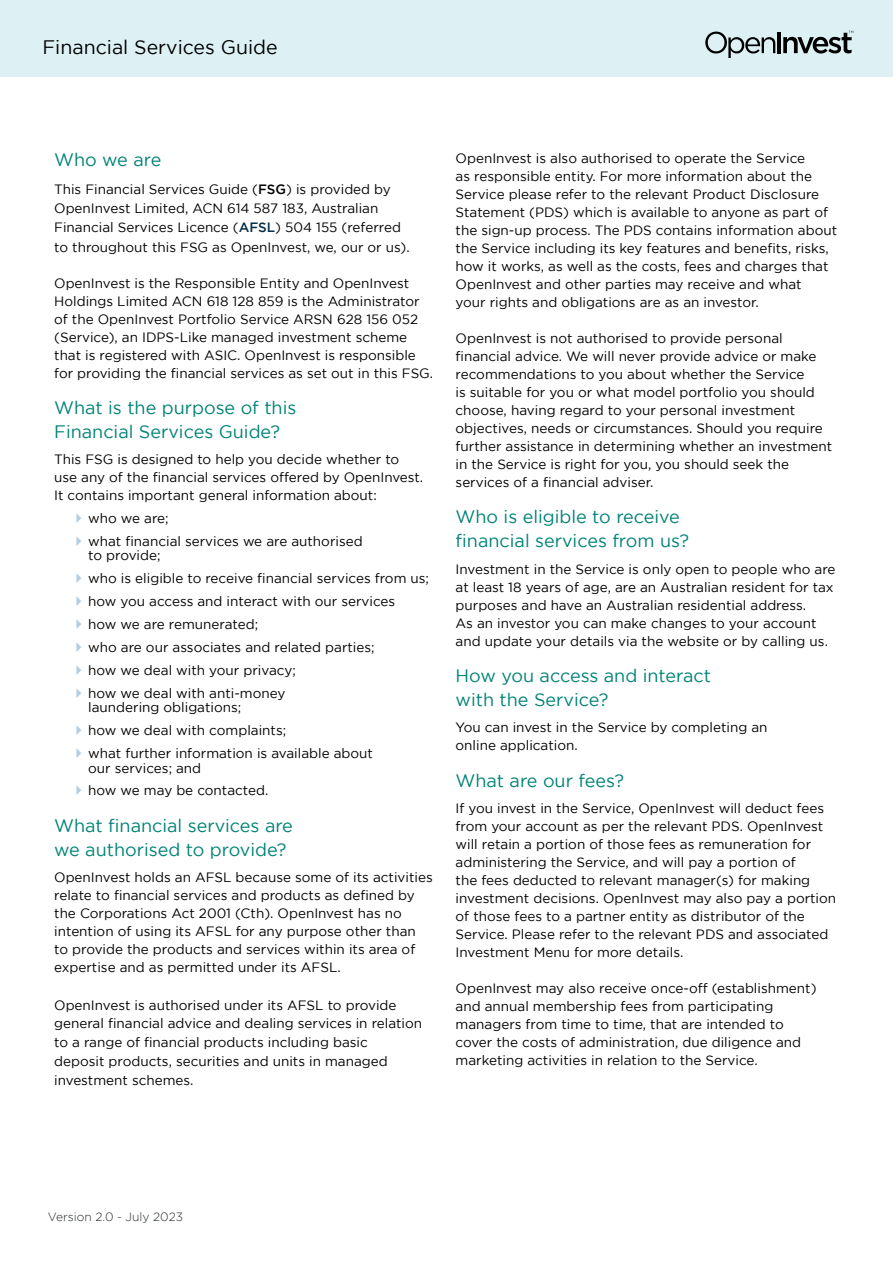
<style>
.page{position:relative;width:893px;height:1263px;background:#fff}
.page>*{position:absolute;margin:0;border:0;box-sizing:border-box;transform-origin:0 0}
.t1{font:19.5px "Gotham";color:#000}
.t2{font:18px/23.7px "Gotham";color:#008376}
.t3{font:13.5px/18px "Gotham";color:#000}
.t4{font:300 12px "Gotham";color:#23282a}
.s1{font-weight:500}
.s2{font-weight:500;color:#062d49}
</style>
<div class="page">
<div style="left:0;top:0;width:893px;height:77px;background:#ddf1f4"></div>
<svg style="left:705px;top:32px;width:70px;height:26px"></svg>
<hr style="left:777px;top:32px;width:4px;height:21px;background:#000">
<svg style="left:783px;top:31px;width:70px;height:23px"></svg>
<h1 class="t1" style="left:43px;top:36px;width:237px">Financial Services Guide</h1>
<h2 class="t2" style="left:54px;top:148px;width:109px">Who we are</h2>
<p class="t3" style="left:54px;top:179px;width:357px;line-height:19.2px">This Financial Services Guide (<span class="s1">FSG</span>) is provided by OpenInvest Limited, ACN 614 587 183, Australian Financial Services Licence (<span class="s2">AFSL</span>) 504 155 (referred to throughout this FSG as OpenInvest, we, our or us).</p>
<p class="t3" style="left:54px;top:274px;width:380px">OpenInvest is the Responsible Entity and OpenInvest Holdings Limited ACN 618 128 859 is the Administrator of the OpenInvest Portfolio Service ARSN 628 156 052 (Service), an IDPS-Like managed investment scheme that is registered with ASIC. OpenInvest is responsible for providing the financial services as set out in this FSG.</p>
<h2 class="t2" style="left:54px;top:395px;width:244px">What is the purpose of this<br>Financial Services Guide?</h2>
<p class="t3" style="left:54px;top:450px;width:371px">This FSG is designed to help you decide whether to use any of the financial services offered by OpenInvest.<br>It contains important general information about:</p>
<p class="t3" style="left:88px;top:507px;width:276px;line-height:23px">who we are;<br>what financial services we are authorised</p>
<p class="t3" style="left:88px;top:544px;width:342px;line-height:23px">to provide;<br>who is eligible to receive financial services from us; how you access and interact with our services<br>how we are remunerated;<br>who are our associates and related parties;<br>how we deal with your privacy;<br>how we deal with anti-money</p>
<p class="t3" style="left:88px;top:696px;width:286px;line-height:23px">laundering obligations;<br>how we deal with complaints;<br>what further information is available about</p>
<p class="t3" style="left:88px;top:756px;width:182px;line-height:23px">our services; and<br>how we may be contacted.</p>
<h2 class="t2" style="left:54px;top:813px;width:240px">What financial services are we authorised to provide?</h2>
<p class="t3" style="left:54px;top:868px;width:380px">OpenInvest holds an AFSL because some of its activities relate to financial services and products as defined by the Corporations Act 2001 (Cth). OpenInvest has no intention of using its AFSL for any purpose other than to provide the products and services within its area of expertise and as permitted under its AFSL.</p>
<p class="t3" style="left:54px;top:995px;width:369px;line-height:18.8px">OpenInvest is authorised under its AFSL to provide general financial advice and dealing services in relation to a range of financial products including basic<br>deposit products, securities and units in managed investment schemes.</p>
<p class="t3" style="left:456px;top:149px;width:383px">OpenInvest is also authorised to operate the Service<br>as responsible entity. For more information about the Service please refer to the relevant Product Disclosure Statement (PDS) which is available to anyone as part of the sign-up process. The PDS contains information about the Service including its key features and benefits, risks, how it works, as well as the costs, fees and charges that OpenInvest and other parties may receive and what<br>your rights and obligations are as an investor.</p>
<p class="t3" style="left:456px;top:329px;width:378px">OpenInvest is not authorised to provide personal financial advice. We will never provide advice or make recommendations to you about whether the Service<br>is suitable for you or what model portfolio you should choose, having regard to your personal investment objectives, needs or circumstances. Should you require further assistance in determining whether an investment in the Service is right for you, you should seek the services of a financial adviser.</p>
<h2 class="t2" style="left:456px;top:505px;width:235px">Who is eligible to receive financial services from us?</h2>
<p class="t3" style="left:456px;top:560px;width:381px">Investment in the Service is only open to people who are at least 18 years of age, are an Australian resident for tax purposes and have an Australian residential address.<br>As an investor you can make changes to your account and update your details via the website or by calling us.</p>
<h2 class="t2" style="left:456px;top:664px;width:257px">How you access and interact with the Service?</h2>
<p class="t3" style="left:456px;top:718px;width:313px">You can invest in the Service by completing an online application.</p>
<h2 class="t2" style="left:456px;top:768px;width:170px">What are our fees?</h2>
<p class="t3" style="left:456px;top:799px;width:382px">If you invest in the Service, OpenInvest will deduct fees from your account as per the relevant PDS. OpenInvest will retain a portion of those fees as remuneration for administering the Service, and will pay a portion of<br>the fees deducted to relevant manager(s) for making investment decisions. OpenInvest may also pay a portion of those fees to a partner entity as distributor of the Service. Please refer to the relevant PDS and associated Investment Menu for more details.</p>
<p class="t3" style="left:456px;top:979px;width:362px">OpenInvest may also receive once-off (establishment) and annual membership fees from participating managers from time to time, that are intended to cover the costs of administration, due diligence and marketing activities in relation to the Service.</p>
<p class="t4" style="left:48px;top:1211px;width:137px">Version 2.0 - July 2023</p>
</div>
